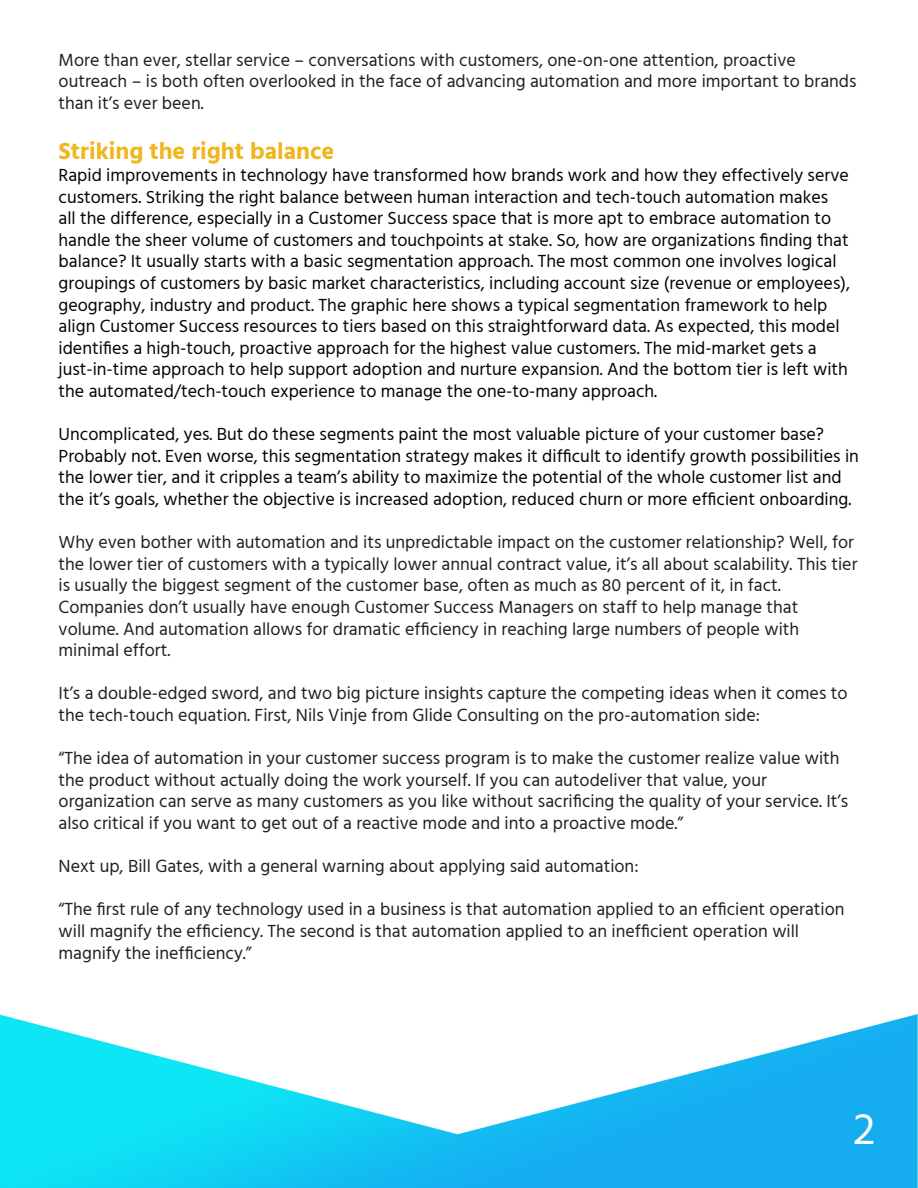
<style>
.page{position:relative;width:918px;height:1188px;background:#fff}
.page>*{position:absolute;margin:0;border:0;box-sizing:border-box;transform-origin:0 0}
.t1{font:45px "Hind Madurai";color:#fff}
.t2{font:700 24px "Hind Madurai";color:#f0b61d}
.t3{font:18px/21.6px "Hind Madurai";color:#231f20}
.t4{font:18px/21.6px "Hind Madurai";color:#040503}
</style>
<div class="page">
<img style="left:0;top:1014px;width:918px;height:174px">
<hr style="left:0;top:0;width:1px;height:211px;background:#231f20">
<p class="t3" style="left:59px;top:50px;width:739px">More than ever, stellar service – conversations with customers, one-on-one attention, proactive</p>
<p class="t3" style="left:59px;top:72px;width:799px">outreach – is both often overlooked in the face of advancing automation and more important to brands than it’s ever been.</p>
<p class="t2" style="left:59px;top:136px;width:277px">Striking the right balance</p>
<p class="t4" style="left:59px;top:165px;width:793px">Rapid improvements in technology have transformed how brands work and how they effectively serve customers. Striking the right balance between human interaction and tech-touch automation makes<br>all the difference, especially in a Customer Success space that is more apt to embrace automation to handle the sheer volume of customers and touchpoints at stake. So, how are organizations finding that balance? It usually starts with a basic segmentation approach. The most common one involves logical groupings of customers by basic market characteristics, including account size (revenue or employees), geography, industry and product. The graphic here shows a typical segmentation framework to help align Customer Success resources to tiers based on this straightforward data. As expected, this model identifies a high-touch, proactive approach for the highest value customers. The mid-market gets a</p>
<p class="t4" style="left:59px;top:360px;width:791px">just-in-time approach to help support adoption and nurture expansion. And the bottom tier is left with the automated/tech-touch experience to manage the one-to-many approach.</p>
<p class="t4" style="left:59px;top:424px;width:802px">Uncomplicated, yes. But do these segments paint the most valuable picture of your customer base?<br>Probably not. Even worse, this segmentation strategy makes it difficult to identify growth possibilities in the lower tier, and it cripples a team’s ability to maximize the potential of the whole customer list and the it’s goals, whether the objective is increased adoption, reduced churn or more efficient onboarding.</p>
<p class="t3" style="left:59px;top:532px;width:800px">Why even bother with automation and its unpredictable impact on the customer relationship? Well, for the lower tier of customers with a typically lower annual contract value, it’s all about scalability. This tier is usually the biggest segment of the customer base, often as much as 80 percent of it, in fact.</p>
<p class="t3" style="left:59px;top:597px;width:741px">Companies don’t usually have enough Customer Success Managers on staff to help manage that</p>
<p class="t3" style="left:59px;top:619px;width:742px">volume. And automation allows for dramatic efficiency in reaching large numbers of people with</p>
<p class="t3" style="left:59px;top:640px;width:113px">minimal effort.</p>
<p class="t3" style="left:59px;top:684px;width:791px">It’s a double-edged sword, and two big picture insights capture the competing ideas when it comes to the tech-touch equation. First, Nils Vinje from Glide Consulting on the pro-automation side:</p>
<p class="t3" style="left:59px;top:748px;width:783px">“The idea of automation in your customer success program is to make the customer realize value with the product without actually doing the work yourself. If you can autodeliver that value, your</p>
<p class="t3" style="left:59px;top:792px;width:791px">organization can serve as many customers as you like without sacrificing the quality of your service. It’s also critical if you want to get out of a reactive mode and into a proactive mode.”</p>
<p class="t3" style="left:59px;top:856px;width:582px">Next up, Bill Gates, with a general warning about applying said automation:</p>
<p class="t3" style="left:59px;top:900px;width:788px">“The first rule of any technology used in a business is that automation applied to an efficient operation will magnify the efficiency. The second is that automation applied to an inefficient operation will</p>
<p class="t3" style="left:59px;top:943px;width:195px">magnify the inefficiency.”</p>
<p class="t1" style="left:853px;top:1102px;width:24px">2</p>
</div>
